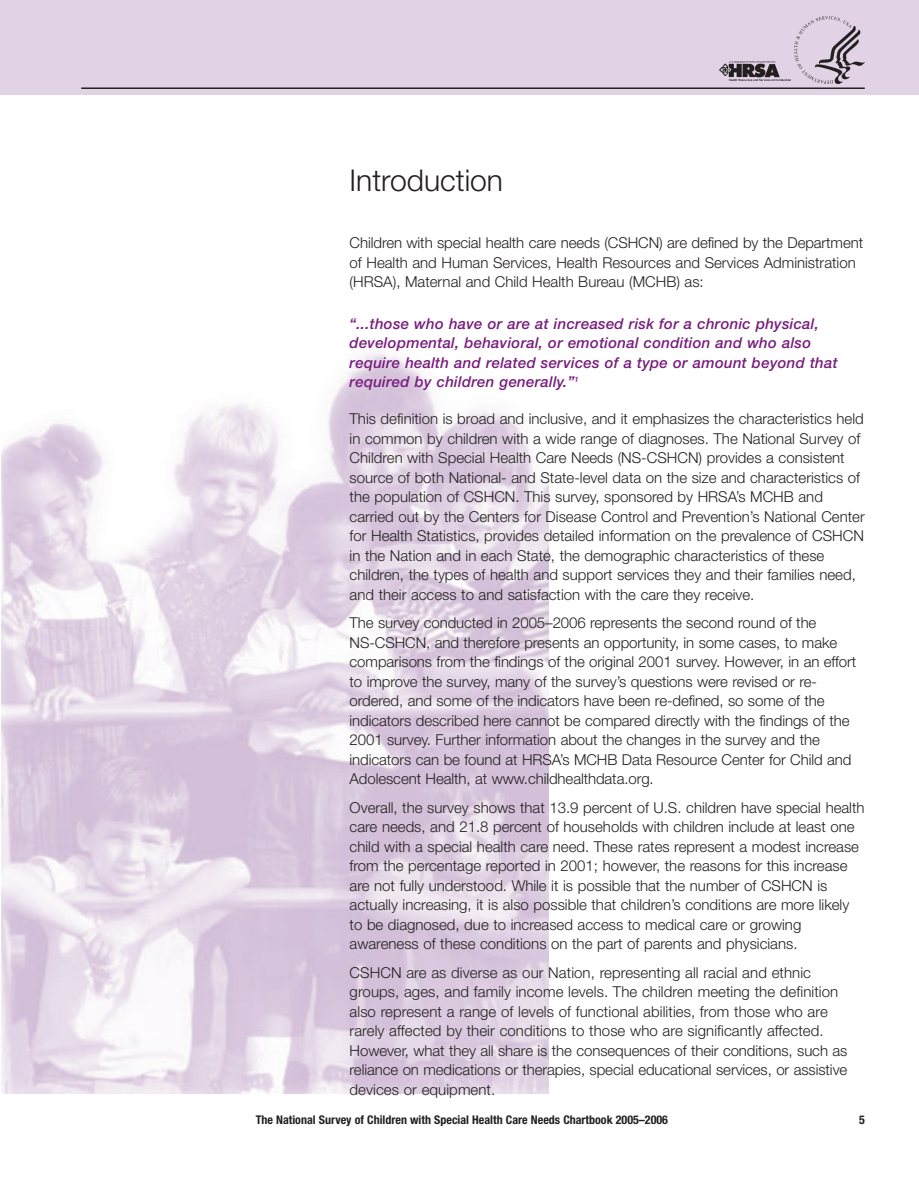
<style>
.page{position:relative;width:919px;height:1189px;background:#fff}
.page>*{position:absolute;margin:0;border:0;box-sizing:border-box;transform-origin:0 0}
.t1{font:300 30px "Helvetica Neue";color:#231f20}
.t2{font:300 15px/19.5px "Helvetica Neue";color:#231f20}
.t3{font:italic 500 15px/19.5px "Helvetica Neue";letter-spacing:.015em;color:#781d7d}
.t4{font:700 condensed 12px "Helvetica Neue";color:#231f20}
</style>
<div class="page">
<img style="left:2px;top:353px;width:546px;height:740px">
<div style="left:0;top:0;width:918px;height:95px;background:#e1d3e5"></div>
<img style="left:794px;top:16px;width:70px;height:67px">
<div style="left:717px;top:60px;width:76px;height:22px;background:linear-gradient(to bottom,#e1d3e5,#e1d3e5)"></div>
<img style="left:719px;top:62px;width:71px;height:19px">
<hr style="left:81px;top:87px;width:783px;height:2px;background:#231f20">
<h1 class="t1" style="left:349px;top:170px;width:155px">Introduction</h1>
<p class="t2" style="left:349px;top:235px;width:515px">Children with special health care needs (CSHCN) are defined by the Department of Health and Human Services, Health Resources and Services Administration (HRSA), Maternal and Child Health Bureau (MCHB) as:</p>
<p class="t3" style="left:349px;top:315px;width:489px">“...those who have or are at increased risk for a chronic physical, developmental, behavioral, or emotional condition and who also require health and related services of a type or amount beyond that required by children generally.”<sup>1</sup></p>
<p class="t2" style="left:349px;top:410px;width:516px">This definition is broad and inclusive, and it emphasizes the characteristics held in common by children with a wide range of diagnoses. The National Survey of Children with Special Health Care Needs (NS-CSHCN) provides a consistent source of both National- and State-level data on the size and characteristics of the population of CSHCN. This survey, sponsored by HRSA’s MCHB and carried out by the Centers for Disease Control and Prevention’s National Center for Health Statistics, provides detailed information on the prevalence of CSHCN in the Nation and in each State, the demographic characteristics of these children, the types of health and support services they and their families need, and their access to and satisfaction with the care they receive.</p>
<p class="t2" style="left:349px;top:614px;width:508px">The survey conducted in 2005–2006 represents the second round of the NS-CSHCN, and therefore presents an opportunity, in some cases, to make comparisons from the findings of the original 2001 survey. However, in an effort to improve the survey, many of the survey’s questions were revised or re&shy;ordered, and some of the indicators have been re-defined, so some of the indicators described here cannot be compared directly with the findings of the 2001 survey. Further information about the changes in the survey and the indicators can be found at HRSA’s MCHB Data Resource Center for Child and Adolescent Health, at www.childhealthdata.org.</p>
<p class="t2" style="left:349px;top:799px;width:516px">Overall, the survey shows that 13.9 percent of U.S. children have special health care needs, and 21.8 percent of households with children include at least one child with a special health care need. These rates represent a modest increase from the percentage reported in 2001; however, the reasons for this increase are not fully understood. While it is possible that the number of CSHCN is actually increasing, it is also possible that children’s conditions are more likely to be diagnosed, due to increased access to medical care or growing awareness of these conditions on the part of parents and physicians.</p>
<p class="t2" style="left:349px;top:964px;width:499px">CSHCN are as diverse as our Nation, representing all racial and ethnic groups, ages, and family income levels. The children meeting the definition also represent a range of levels of functional abilities, from those who are rarely affected by their conditions to those who are significantly affected.<br>However, what they all share is the consequences of their conditions, such as reliance on medications or therapies, special educational services, or assistive devices or equipment.</p>
<p class="t4" style="left:256px;top:1115px;width:414px">The National Survey of Children with Special Health Care Needs Chartbook 2005–2006</p>
<p class="t4" style="left:858px;top:1115px;width:7px">5</p>
</div>
